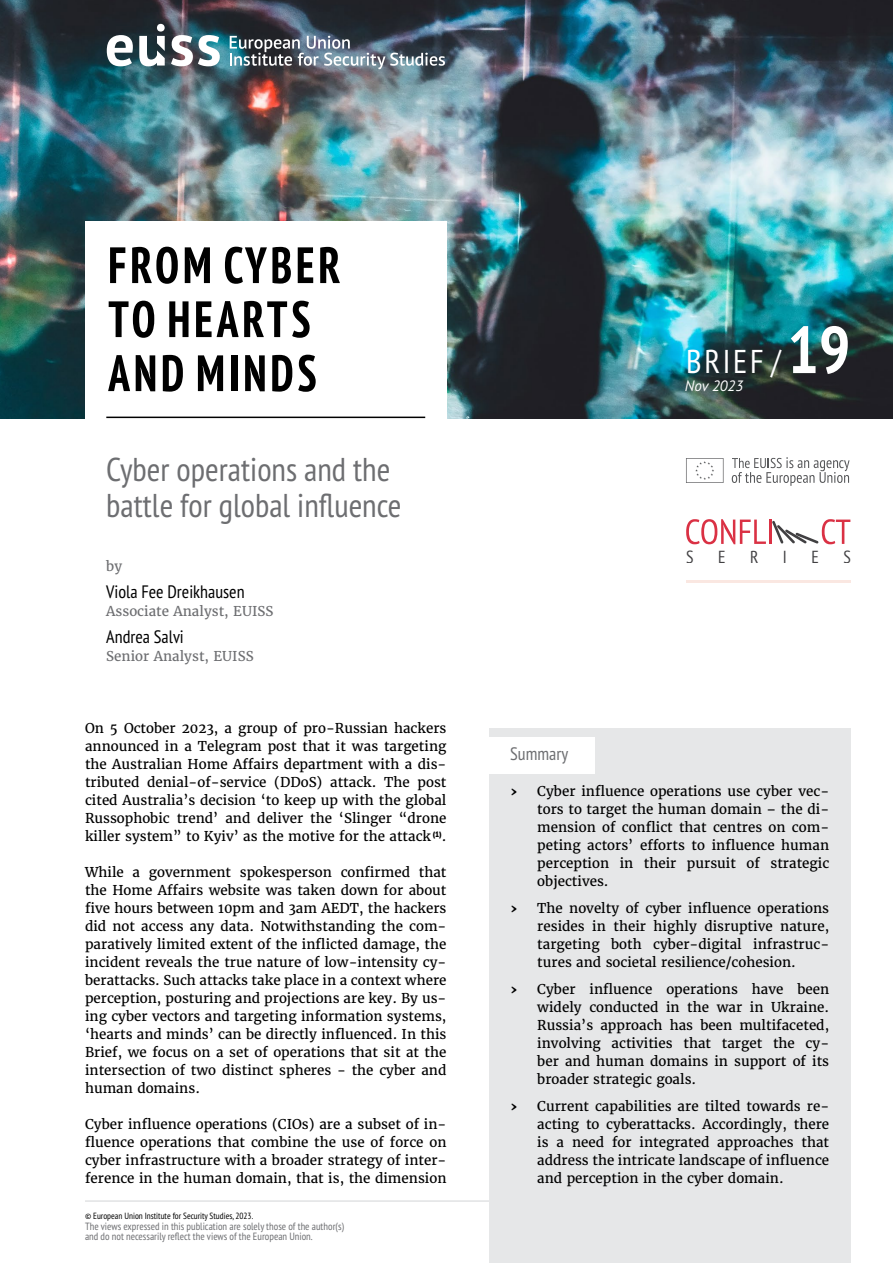
<style>
.page{position:relative;width:893px;height:1263px;background:#fff}
.page>*{position:absolute;margin:0;border:0;box-sizing:border-box;transform-origin:0 0}
._1_title{font:700 condensed 51px/54px "PT Sans Pro";letter-spacing:.08em;color:#000}
._2_subtitle{font:condensed 33px/36px "PT Sans Pro";color:#6d6e71}
._0_1_publication_name{font:condensed 33px "PT Sans Pro";letter-spacing:.08em;color:#fff}
._3_2_author_name{font:condensed 18px "PT Sans Pro";color:#000}
._6_1_summary_header{font:condensed 18px "PT Sans Pro";color:#6d6e71}
.t1{font:condensed 17.4px "PT Sans";color:#414042}
._0_2_publication_date{font:italic 15px "PT Sans Pro";color:#fff}
._4_body{font:13.5px/18px "Merriweather";color:#000;text-align:justify}
._3_1_by_bio{font:13.5px "Merriweather";color:#6d6e71}
.t2{font:700 13.5px "Merriweather";color:#000}
.t3{font:condensed 10.5px/10.5px "PT Sans Pro";color:#6d6e71}
.t4{font:condensed 9px "PT Sans Pro";color:#000}
.s1{font-weight:700;font-size:66px}
</style>
<div class="page">
<img style="left:0;top:0;width:893px;height:418px">
<hr style="left:686px;top:581px;width:164px;height:2px;background:#fae7e1">
<svg style="left:686px;top:519px;width:80px;height:25px"></svg>
<hr style="left:769px;top:520px;width:3px;height:24px;background:#da3144">
<svg style="left:772px;top:519px;width:78px;height:25px"></svg>
<div style="left:85px;top:222px;width:361px;height:205px;background:#fff"></div>
<hr style="left:106px;top:417px;width:319px;height:1px;background:#000">
<hr style="left:85px;top:1200px;width:765px;height:2px;background:#e6e7e8">
<div style="left:489px;top:728px;width:361px;height:535px;background:#e6e7e8"></div>
<div style="left:483px;top:737px;width:112px;height:36px;background:#fff"></div>
<svg style="left:107px;top:35px;width:26px;height:31px"></svg>
<svg style="left:139px;top:24px;width:26px;height:42px"></svg>
<svg style="left:171px;top:35px;width:49px;height:31px"></svg>
<img style="left:230px;top:36px;width:215px;height:33px">
<svg style="left:686px;top:458px;width:37px;height:25px"></svg>
<svg style="left:732px;top:457px;width:117px;height:29px"></svg>
<p class="_1_title" style="left:108px;top:237px;width:233px">FROM CYBER<br>TO HEARTS<br>AND MINDS</p>
<p class="_2_subtitle" style="left:106px;top:451px;width:297px">Cyber operations and the battle for global influence</p>
<p class="_3_1_by_bio" style="left:106px;top:558px;width:17px">by</p>
<p class="_3_2_author_name" style="left:106px;top:580px;width:140px">Viola Fee Dreikhausen</p>
<p class="_3_1_by_bio" style="left:106px;top:603px;width:169px">Associate Analyst, EUISS</p>
<p class="_3_2_author_name" style="left:106px;top:625px;width:79px">Andrea Salvi</p>
<p class="_3_1_by_bio" style="left:106px;top:648px;width:149px">Senior Analyst, EUISS</p>
<p class="_4_body" style="left:85px;top:719px;width:363px">On 5 October 2023, a group of pro-Russian hackers announced in a Telegram post that it was targeting the Australian Home Affairs department with a dis&shy;tributed denial-of-service (DDoS) attack. The post cited Australia’s decision ‘to keep up with the global Russophobic trend’ and deliver the ‘Slinger “drone killer system” to Kyiv’ as the motive for the attack <sup>(1)</sup>.</p>
<p class="_4_body" style="left:85px;top:863px;width:363px">While a government spokesperson confirmed that the Home Affairs website was taken down for about five hours between 10pm and 3am AEDT, the hackers did not access any data. Notwithstanding the com&shy;paratively limited extent of the inflicted damage, the incident reveals the true nature of low-intensity cy&shy;berattacks. Such attacks take place in a context where perception, posturing and projections are key. By us&shy;ing cyber vectors and targeting information systems, ‘hearts and minds’ can be directly influenced. In this Brief, we focus on a set of operations that sit at the intersection of two distinct spheres - the cyber and human domains.</p>
<p class="_4_body" style="left:85px;top:1115px;width:363px">Cyber influence operations (CIOs) are a subset of in&shy;fluence operations that combine the use of force on cyber infrastructure with a broader strategy of inter&shy;ference in the human domain, that is, the dimension</p>
<p class="t4" style="left:85px;top:1210px;width:170px">© European Union Institute for Security Studies, 2023.</p>
<p class="t3" style="left:85px;top:1220px;width:260px">The views expressed in this publication are solely those of the author(s) and do not necessarily reflect the views of the European Union.</p>
<p class="_0_1_publication_name" style="left:686px;top:340px;width:166px">BRIEF / <span class="s1">19</span></p>
<p class="_0_2_publication_date" style="left:685px;top:376px;width:60px">Nov 2023</p>
<p class="t1" style="left:686px;top:545px;width:9px">S</p>
<p class="t1" style="left:718px;top:545px;width:9px">E</p>
<p class="t1" style="left:750px;top:545px;width:10px">R</p>
<p class="t1" style="left:783px;top:545px;width:6px">I</p>
<p class="t1" style="left:811px;top:545px;width:9px">E</p>
<p class="t1" style="left:843px;top:545px;width:9px">S</p>
<p class="_6_1_summary_header" style="left:510px;top:742px;width:59px">Summary</p>
<p class="t2" style="left:510px;top:783px;width:9px">›</p>
<p class="_4_body" style="left:537px;top:782px;width:293px">Cyber influence operations use cyber vec&shy;tors to target the human domain – the di&shy;mension of conflict that centres on com&shy;peting actors’ efforts to influence human perception in their pursuit of strategic objectives.</p>
<p class="t2" style="left:510px;top:900px;width:9px">›</p>
<p class="_4_body" style="left:537px;top:899px;width:293px">The novelty of cyber influence operations resides in their highly disruptive nature, targeting both cyber-digital infrastruc&shy;tures and societal resilience/cohesion.</p>
<p class="t2" style="left:510px;top:981px;width:9px">›</p>
<p class="_4_body" style="left:537px;top:980px;width:293px">Cyber influence operations have been widely conducted in the war in Ukraine.<br>Russia’s approach has been multifaceted, involving activities that target the cy&shy;ber and human domains in support of its broader strategic goals.</p>
<p class="t2" style="left:510px;top:1098px;width:9px">›</p>
<p class="_4_body" style="left:537px;top:1097px;width:293px">Current capabilities are tilted towards re&shy;acting to cyberattacks. Accordingly, there is a need for integrated approaches that address the intricate landscape of influence and perception in the cyber domain.</p>
</div>
